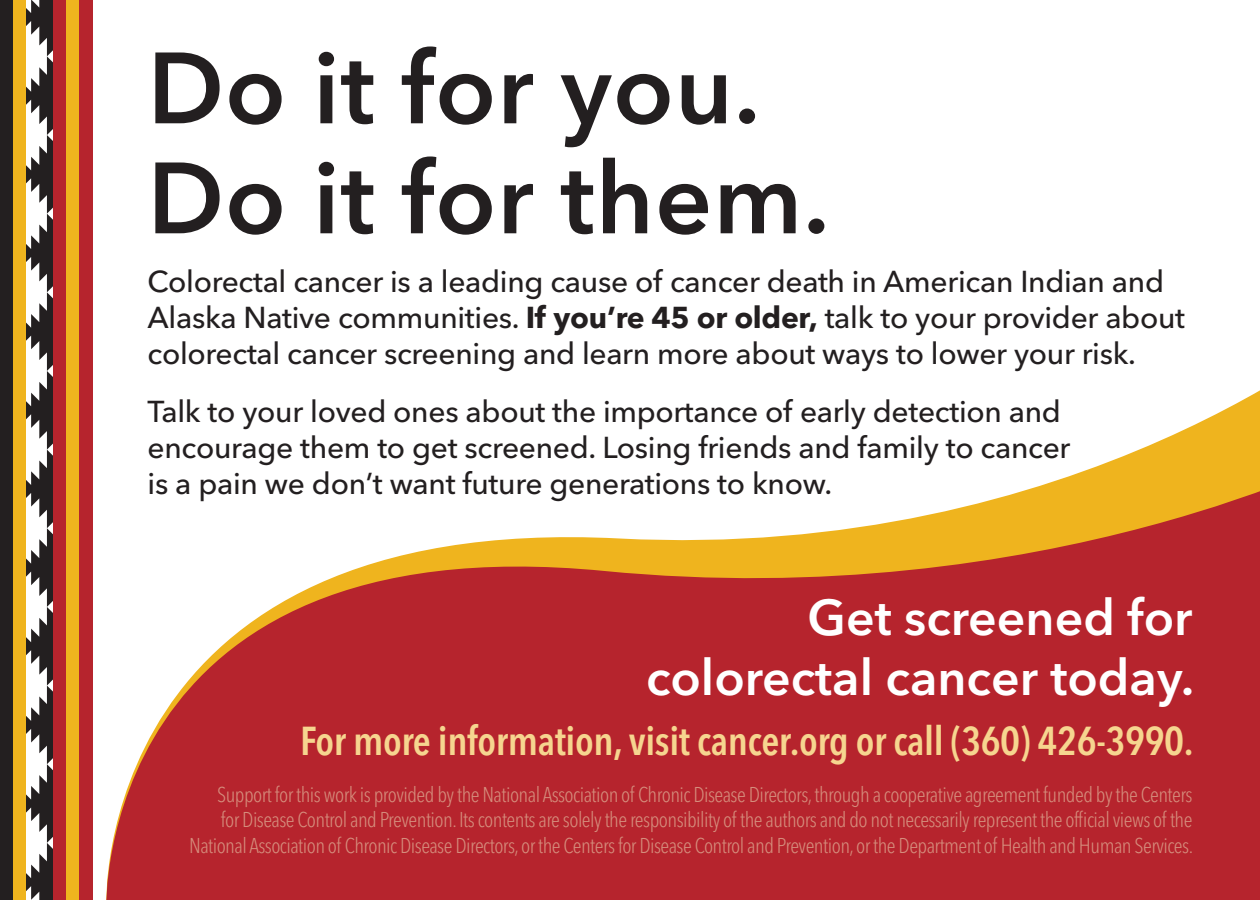
<style>
.page{position:relative;width:1260px;height:900px;background:#fff}
.page>*{position:absolute;margin:0;border:0;box-sizing:border-box;transform-origin:0 0}
.t1{font:600 100px/110px "Avenir Next LT Pro";letter-spacing:.01em;color:#231f20}
.H2-D{font:600 50px/60px "Avenir Next LT Pro";color:#fff;text-align:right}
.Contact_Info-B{font:600 condensed 40px "Avenir Next LT Pro";letter-spacing:-.01em;color:#f6d58f}
.bODY{font:500 30px/36px "Avenir Next LT Pro";letter-spacing:-.01em;color:#231f20}
.Disclaimer{font:300 condensed 21.25px/25.5px "Avenir Next LT Pro";letter-spacing:-.025em;color:#d58d7c;text-align:right}
.s1{font-weight:700}
</style>
<div class="page">
<svg style="left:26px;top:0;width:27px;height:900px"></svg>
<div style="left:12px;top:0;width:14px;height:900px;background:#efb41e"></div>
<div style="left:0;top:0;width:12px;height:900px;background:#231f20"></div>
<div style="left:53px;top:0;width:13px;height:900px;background:#b6242d"></div>
<div style="left:66px;top:0;width:13px;height:900px;background:#efb41e"></div>
<div style="left:79px;top:0;width:13px;height:900px;background:#b6242d"></div>
<svg style="left:1138px;top:390px;width:122px;height:60px"></svg>
<svg style="left:106px;top:450px;width:1154px;height:450px;fill:#b6242d"></svg>
<h1 class="t1" style="left:148px;top:33px;width:683px">Do it for you.<br>Do it for them.</h1>
<p class="bODY" style="left:148px;top:263px;width:1039px">Colorectal cancer is a leading cause of cancer death in American Indian and<br>Alaska Native communities. <span class="s1">If you’re 45 or older,</span> talk to your provider about colorectal cancer screening and learn more about ways to lower your risk.</p>
<p class="bODY" style="left:148px;top:394px;width:924px">Talk to your loved ones about the importance of early detection and encourage them to get screened. Losing friends and family to cancer is a pain we don’t want future generations to know.</p>
<p class="H2-D" style="left:646px;top:587px;width:549px">Get screened for colorectal cancer today.</p>
<p class="Contact_Info-B" style="left:300px;top:717px;width:895px">For more information, visit cancer.org or call (360) 426-3990.</p>
<p class="Disclaimer" style="left:189px;top:781px;width:1006px">Support for this work is provided by the National Association of Chronic Disease Directors, through a cooperative agreement funded by the Centers<br>for Disease Control and Prevention. Its contents are solely the responsibility of the authors and do not necessarily represent the official views of the<br>National Association of Chronic Disease Directors, or the Centers for Disease Control and Prevention, or the Department of Health and Human Services.</p>
</div>
